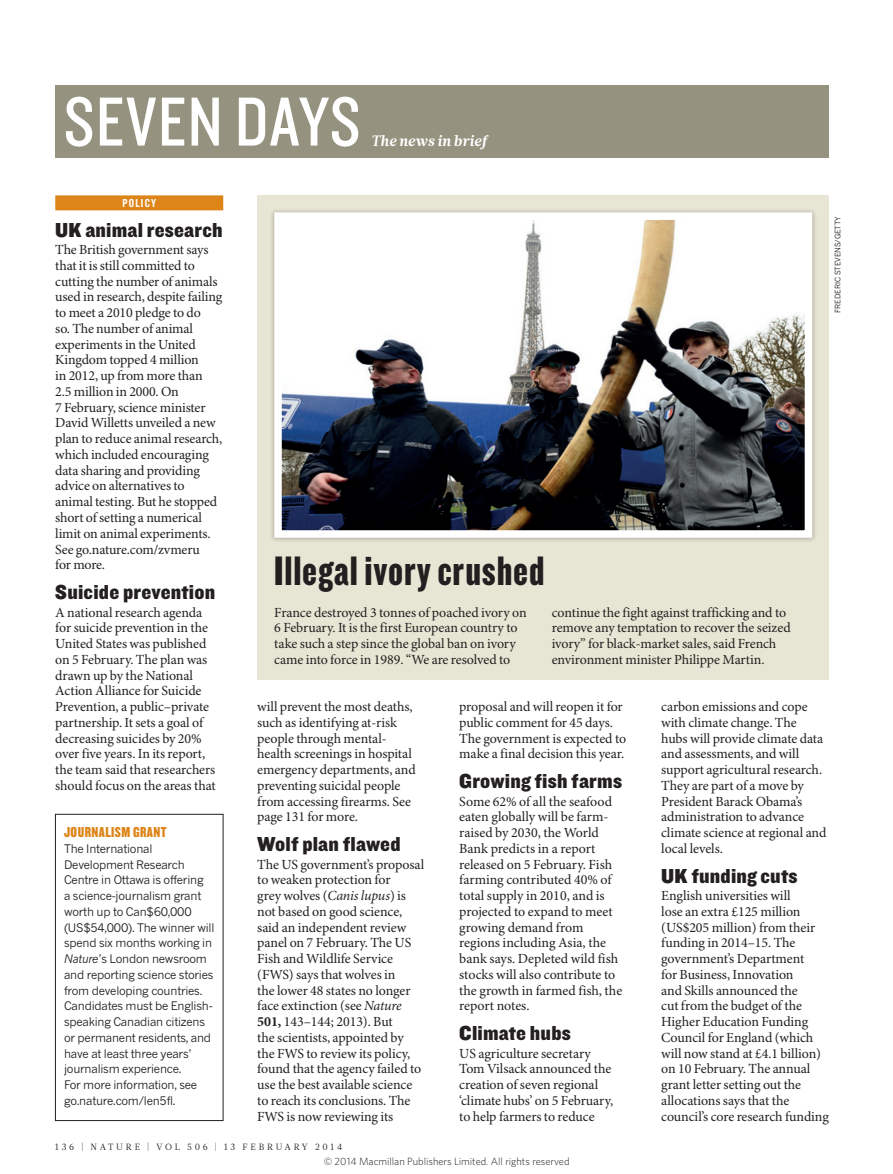
<style>
.page{position:relative;width:893px;height:1174px;background:#fff}
.page>*{position:absolute;margin:0;border:0;box-sizing:border-box;transform-origin:0 0}
.SECTION_HEADING_BOXE{font:72px "Knockout 29 Junior Ltweight";letter-spacing:.02em;color:#fff}
.BRIEFS_BOX_HEAD{font:42.75px "Knockout 69 Full Liteweight";letter-spacing:.02em;color:#231f20}
.BRIEFS_HEAD_14{font:21px "Knockout 71 Full Middlewt";letter-spacing:.01em;color:#231f20}
.CORRECTION_BOX_HEAD{font:15px "Knockout 69 Full Liteweight";letter-spacing:.03em;color:#dd8519}
.t1{font:italic 700 15px "Glosa Math";letter-spacing:.01em;color:#fff}
.BODY_TEXT_R_L_1ST_PA{font:13.95px/15.8px "Minion Pro";letter-spacing:-.01em;color:#231f20}
.BRIEFS_SUBJECT_STRAP{font:12px "Knockout 49 Liteweight";letter-spacing:.1em;color:#fff}
.BOX_COPY_1ST_PARA{font:11.7px/15.8px "News Gothic MTOT";letter-spacing:-.02em;color:#231f20}
.t2{font:300 10.5px "Whitney";color:#1d1d1b}
.t3{font:9px "Glosa Math";letter-spacing:.3em;color:#231f20}
.PIC_CREDIT{font:7.5px "News Gothic MTOT";color:#231f20}
.s1{font-style:italic}
.s2{font-weight:700}
</style>
<div class="page">
<div style="left:257px;top:195px;width:572px;height:484px;background:#e7e5d4"></div>
<div style="left:269px;top:208px;width:547px;height:334px;background:#231f20;opacity:.25"></div>
<img style="left:283px;top:221px;width:520px;height:308px">
<div style="left:274px;top:212px;width:538px;height:326px;border:8px solid #fff"></div>
<div style="left:55px;top:195px;width:168px;height:15px;background:#dd8519"></div>
<div style="left:55px;top:814px;width:168px;height:306px;border:1px solid #231f20"></div>
<div style="left:55px;top:85px;width:774px;height:72px;background:#95937f"></div>
<p class="SECTION_HEADING_BOXE" style="left:64px;top:75px;width:298px">SEVEN DAYS</p>
<p class="t1" style="left:371px;top:130px;width:117px">The news in brief</p>
<p class="BRIEFS_SUBJECT_STRAP" style="left:123px;top:195px;width:35px">POLICY</p>
<p class="BRIEFS_HEAD_14" style="left:55px;top:215px;width:169px">UK animal research</p>
<p class="BODY_TEXT_R_L_1ST_PA" style="left:55px;top:242px;width:169px">The British government says that it is still committed to cutting the number of animals used in research, despite failing to meet a 2010 pledge to do<br>so. The number of animal experiments in the United<br>Kingdom topped 4 million<br>in 2012, up from more than<br>2.5 million in 2000. On<br>7 February, science minister<br>David Willetts unveiled a new plan to reduce animal research, which included encouraging data sharing and providing advice on alternatives to animal testing. But he stopped short of setting a numerical limit on animal experiments.<br>See go.nature.com/zvmeru<br>for more.</p>
<p class="BRIEFS_HEAD_14" style="left:55px;top:578px;width:161px">Suicide prevention</p>
<p class="BODY_TEXT_R_L_1ST_PA" style="left:55px;top:605px;width:162px">A national research agenda for suicide prevention in the<br>United States was published on 5 February. The plan was drawn up by the National<br>Action Alliance for Suicide<br>Prevention, a public–private partnership. It sets a goal of decreasing suicides by 20% over five years. In its report, the team said that researchers should focus on the areas that</p>
<p class="CORRECTION_BOX_HEAD" style="left:64px;top:822px;width:104px">JOURNALISM GRANT</p>
<p class="BOX_COPY_1ST_PARA" style="left:64px;top:840px;width:152px">The International<br>Development Research<br>Centre in Ottawa is offering<br>a science-journalism grant worth up to Can$60,000 (US$54,000). The winner will spend six months working in<br><span class="s1">Nature</span>’s London newsroom and reporting science stories from developing countries.<br>Candidates must be English&shy;speaking Canadian citizens or permanent residents, and have at least three years’ journalism experience.<br>For more information, see go.nature.com/len5fl.</p>
<p class="PIC_CREDIT" style="left:833px;top:313px;width:98px;rotate:-90deg">FREDERIC STEVENS/GETTY</p>
<p class="BRIEFS_BOX_HEAD" style="left:274px;top:544px;width:272px">Illegal ivory crushed</p>
<p class="BODY_TEXT_R_L_1ST_PA" style="left:274px;top:605px;width:254px">France destroyed 3 tonnes of poached ivory on 6 February. It is the first European country to take such a step since the global ban on ivory came into force in 1989. “We are resolved to</p>
<p class="BODY_TEXT_R_L_1ST_PA" style="left:552px;top:605px;width:241px">continue the fight against trafficking and to remove any temptation to recover the seized ivory” for black-market sales, said French environment minister Philippe Martin.</p>
<p class="BODY_TEXT_R_L_1ST_PA" style="left:257px;top:699px;width:160px">will prevent the most deaths, such as identifying at-risk people through mental&shy;health screenings in hospital emergency departments, and preventing suicidal people from accessing firearms. See page 131 for more.</p>
<p class="BODY_TEXT_R_L_1ST_PA" style="left:459px;top:699px;width:169px">proposal and will reopen it for public comment for 45 days.<br>The government is expected to make a final decision this year.</p>
<p class="BODY_TEXT_R_L_1ST_PA" style="left:661px;top:699px;width:167px">carbon emissions and cope with climate change. The hubs will provide climate data and assessments, and will support agricultural research.<br>They are part of a move by<br>President Barack Obama’s administration to advance climate science at regional and local levels.</p>
<p class="BRIEFS_HEAD_14" style="left:459px;top:767px;width:164px">Growing fish farms</p>
<p class="BODY_TEXT_R_L_1ST_PA" style="left:459px;top:794px;width:165px">Some 62% of all the seafood eaten globally will be farm&shy;raised by 2030, the World<br>Bank predicts in a report released on 5 February. Fish farming contributed 40% of total supply in 2010, and is projected to expand to meet growing demand from regions including Asia, the bank says. Depleted wild fish stocks will also contribute to the growth in farmed fish, the report notes.</p>
<p class="BRIEFS_HEAD_14" style="left:257px;top:830px;width:145px">Wolf plan flawed</p>
<p class="BODY_TEXT_R_L_1ST_PA" style="left:257px;top:857px;width:168px">The US government’s proposal to weaken protection for<br>grey wolves (<span class="s1">Canis lupus</span>) is not based on good science, said an independent review panel on 7 February. The US<br>Fish and Wildlife Service (FWS) says that wolves in<br>the lower 48 states no longer face extinction (see <span class="s1">Nature<br></span><span class="s2">501,</span> 143–144; 2013). But<br>the scientists, appointed by the FWS to review its policy, found that the agency failed to use the best available science to reach its conclusions. The<br>FWS is now reviewing its</p>
<p class="BRIEFS_HEAD_14" style="left:661px;top:861px;width:138px">UK funding cuts</p>
<p class="BODY_TEXT_R_L_1ST_PA" style="left:661px;top:888px;width:169px">English universities will<br>lose an extra £125 million (US$205 million) from their funding in 2014–15. The government’s Department<br>for Business, Innovation<br>and Skills announced the<br>cut from the budget of the<br>Higher Education Funding<br>Council for England (which will now stand at £4.1 billion) on 10 February. The annual grant letter setting out the allocations says that the council’s core research funding</p>
<p class="BRIEFS_HEAD_14" style="left:459px;top:1019px;width:113px">Climate hubs</p>
<p class="BODY_TEXT_R_L_1ST_PA" style="left:459px;top:1046px;width:155px">US agriculture secretary<br>Tom Vilsack announced the creation of seven regional ‘climate hubs’ on 5 February, to help farmers to reduce</p>
<p class="t3" style="left:55px;top:1141px;width:288px">136 | NATURE | VOL 506 | 13 FEBRUARY 2014</p>
<p class="t2" style="left:324px;top:1154px;width:247px">© 2014 Macmillan Publishers Limited. All rights reserved</p>
</div>
